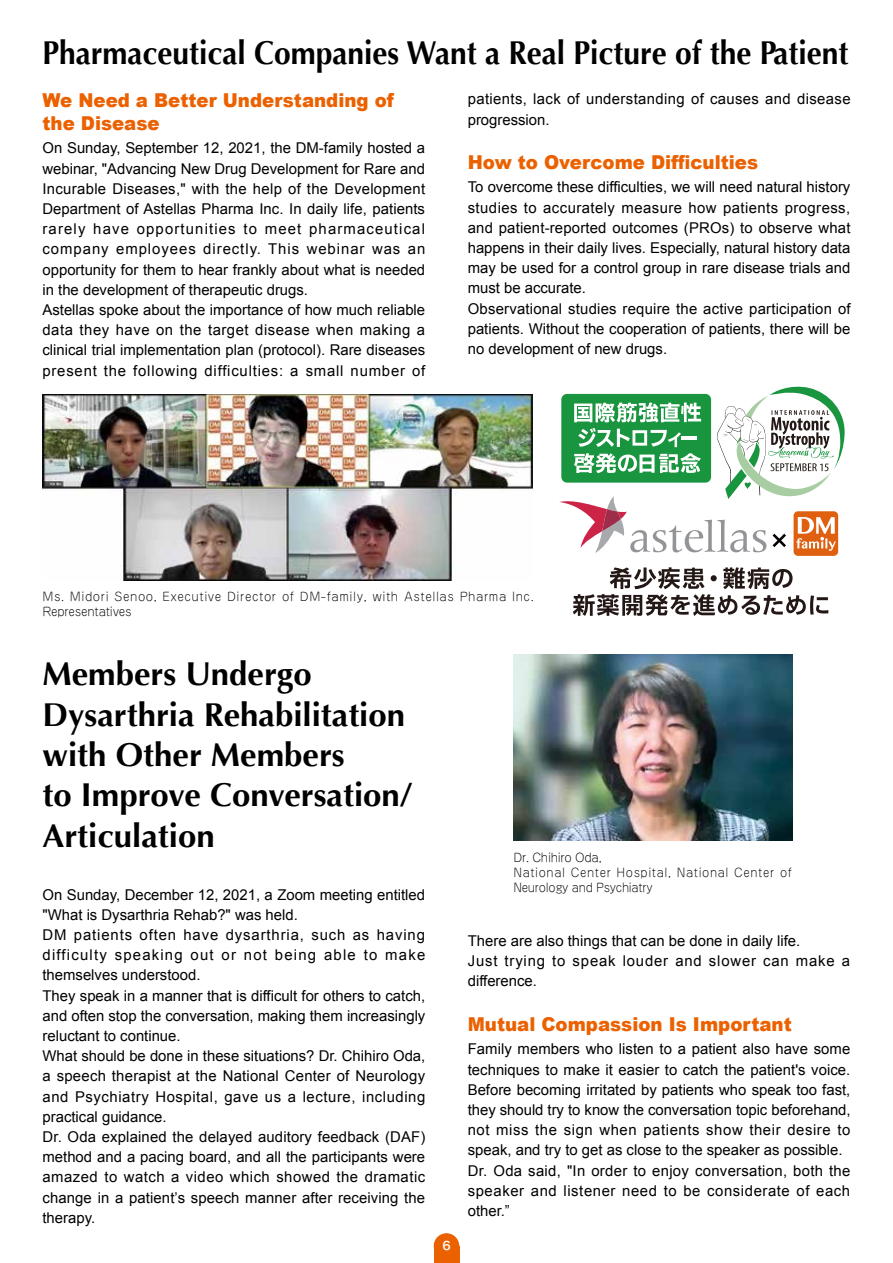
<style>
.page{position:relative;width:893px;height:1263px;background:#fff}
.page>*{position:absolute;margin:0;border:0;box-sizing:border-box;transform-origin:0 0}
.t1{font:700 33px/40.3px "Optima";color:#000}
.t2{font:700 33px "Optima";color:#000;scale:.91 1}
.t3{font:900 19.2px/22.4px "Arial";color:#eb6100;scale:.95 1}
.t4{font:14.85px/20.2px "Arial";color:#000}
.t5{font:14.85px/20.2px "Arial";letter-spacing:.025em;color:#000}
.t6{font:300 11.7px/14.9px "Jun 101 Pro";letter-spacing:.045em;color:#000}
.t7{font:11.7px "Hira Kaku Pro W6";color:#fff}
</style>
<div class="page">
<img style="left:43px;top:394px;width:490px;height:186px">
<div style="left:794px;top:511px;width:44px;height:45px;background:#de6010;border-radius:4px"></div>
<svg style="left:573px;top:567px;width:255px;height:49px"></svg>
<svg style="left:559px;top:386px;width:286px;height:167px"></svg>
<img style="left:513px;top:655px;width:279px;height:186px">
<div style="left:434px;top:1246px;width:25px;height:17px;background:#eb6100"></div>
<div style="left:434px;top:1233px;width:25px;height:26px;background:#eb6100;border-radius:50%"></div>
<h1 class="t2" style="left:43px;top:34px;width:887px">Pharmaceutical Companies Want a Real Picture of the Patient</h1>
<p class="t3" style="left:43px;top:89px;width:371px">We Need a Better Understanding of the Disease</p>
<p class="t4" style="left:43px;top:138px;width:384px">On Sunday, September 12, 2021, the DM-family hosted a webinar, "Advancing New Drug Development for Rare and Incurable Diseases," with the help of the Development Department of Astellas Pharma Inc. In daily life, patients rarely have opportunities to meet pharmaceutical company employees directly. This webinar was an opportunity for them to hear frankly about what is needed in the development of therapeutic drugs.<br>Astellas spoke about the importance of how much reliable data they have on the target disease when making a clinical trial implementation plan (protocol). Rare diseases present the following difficulties: a small number of</p>
<p class="t5" style="left:468px;top:89px;width:384px">patients, lack of understanding of causes and disease progression.</p>
<p class="t3" style="left:468px;top:150px;width:307px">How to Overcome Difficulties</p>
<p class="t4" style="left:468px;top:177px;width:384px">To overcome these difficulties, we will need natural history studies to accurately measure how patients progress, and patient-reported outcomes (PROs) to observe what happens in their daily lives. Especially, natural history data may be used for a control group in rare disease trials and must be accurate.<br>Observational studies require the active participation of patients. Without the cooperation of patients, there will be no development of new drugs.</p>
<p class="t6" style="left:43px;top:588px;width:493px">Ms. Midori Senoo, Executive Director of DM-family, with Astellas Pharma Inc.<br>Representatives</p>
<h1 class="t1" style="left:43px;top:654px;width:372px">Members Undergo<br>Dysarthria Rehabilitation with Other Members<br>to Improve Conversation/<br>Articulation</h1>
<p class="t4" style="left:43px;top:884px;width:384px">On Sunday, December 12, 2021, a Zoom meeting entitled "What is Dysarthria Rehab?" was held.<br>DM patients often have dysarthria, such as having difficulty speaking out or not being able to make themselves understood.<br>They speak in a manner that is difficult for others to catch, and often stop the conversation, making them increasingly reluctant to continue.<br>What should be done in these situations? Dr. Chihiro Oda, a speech therapist at the National Center of Neurology and Psychiatry Hospital, gave us a lecture, including practical guidance.<br>Dr. Oda explained the delayed auditory feedback (DAF) method and a pacing board, and all the participants were amazed to watch a video which showed the dramatic change in a patient’s speech manner after receiving the therapy.</p>
<p class="t7" style="left:442px;top:1235px;width:10px">6</p>
<p class="t6" style="left:513px;top:849px;width:280px">Dr. Chihiro Oda,<br>National Center Hospital, National Center of<br>Neurology and Psychiatry</p>
<p class="t4" style="left:468px;top:931px;width:384px">There are also things that can be done in daily life.<br>Just trying to speak louder and slower can make a difference.</p>
<p class="t3" style="left:468px;top:1012px;width:343px">Mutual Compassion Is Important</p>
<p class="t4" style="left:468px;top:1039px;width:384px">Family members who listen to a patient also have some techniques to make it easier to catch the patient's voice.<br>Before becoming irritated by patients who speak too fast, they should try to know the conversation topic beforehand, not miss the sign when patients show their desire to speak, and try to get as close to the speaker as possible.<br>Dr. Oda said, "In order to enjoy conversation, both the speaker and listener need to be considerate of each other.”</p>
</div>
